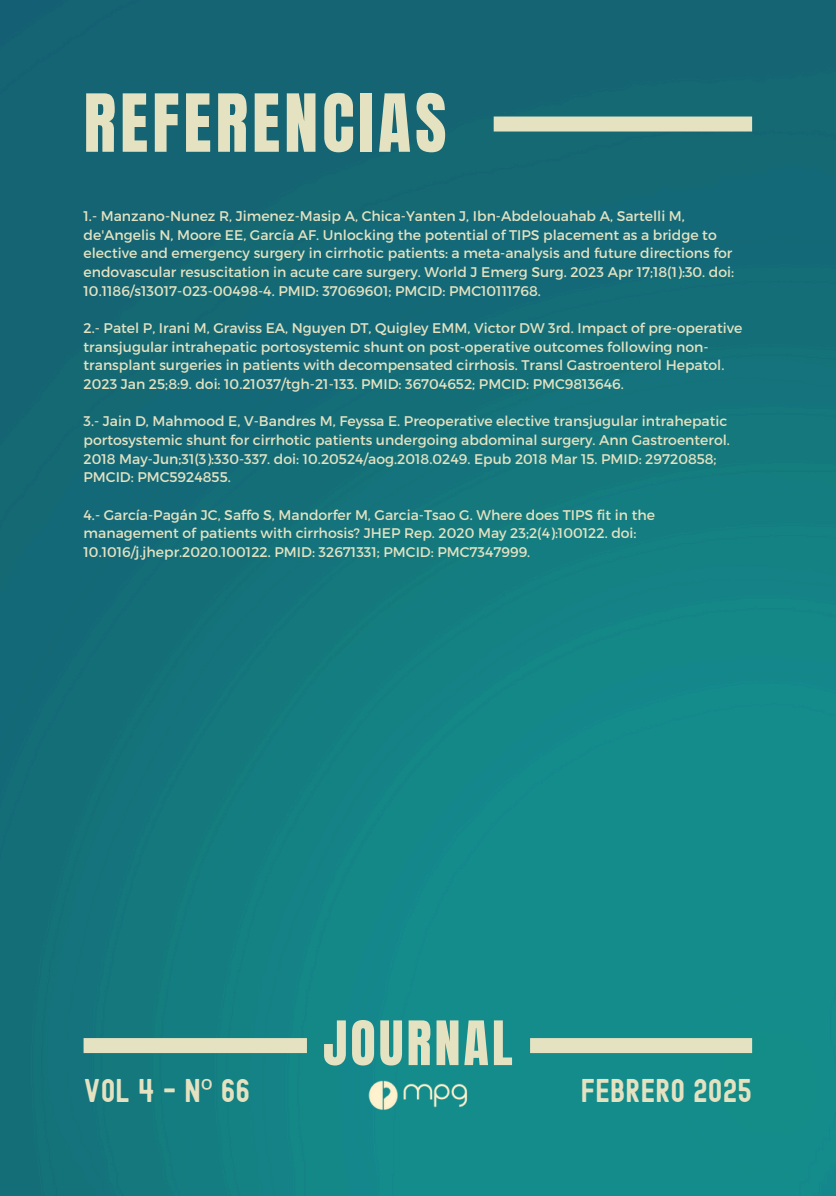
<style>
.page{position:relative;width:836px;height:1196px;background:#fff}
.page>*{position:absolute;margin:0;border:0;box-sizing:border-box;transform-origin:0 0}
.t1{font:68px "Anton";letter-spacing:.06em;color:#e4e2c1}
.t2{font:52px "Anton";letter-spacing:.06em;color:#e4e2c1}
.t3{font:32px "Edmund";color:#e4e2c1}
.t4{font:14px/18.6px "Montserrat";color:#e4e2c1}
.s1{font-family:"Noto Sans"}
</style>
<div class="page">
<img style="left:0;top:0;width:836px;height:1195px">
<div style="left:84px;top:1038px;width:223px;height:15px;background:#e4e2c1"></div>
<div style="left:530px;top:1038px;width:222px;height:15px;background:#e4e2c1"></div>
<div style="left:493px;top:116px;width:259px;height:15px;background:#e4e2c1"></div>
<img style="left:367px;top:1079px;width:101px;height:33px">
<p class="t1" style="left:84px;top:74px;width:364px">REFERENCIAS</p>
<p class="t4" style="left:84px;top:206px;width:652px">1.- Manzano-Nunez R, Jimenez-Masip A, Chica-Yanten J, Ibn-Abdelouahab A, Sartelli M, de'Angelis N, Moore EE, García AF. Unlocking the potential of TIPS placement as a bridge to elective and emergency surgery in cirrhotic patients: a meta-analysis and future directions for endovascular resuscitation in acute care surgery. World J Emerg Surg. 2023 Apr 17;18(1):30. doi:<br>10.1186/s13017-023-00498-4. PMID: 37069601; PMCID: PMC10111768.</p>
<p class="t4" style="left:84px;top:318px;width:660px">2.- Patel P, Irani M, Graviss EA, Nguyen DT, Quigley EMM, Victor DW 3rd. Impact of pre-operative transjugular intrahepatic portosystemic shunt on post-operative outcomes following non&shy;transplant surgeries in patients with decompensated cirrhosis. Transl Gastroenterol Hepatol.<br>2023 Jan 25;8:9. doi: 10.21037/tgh-21-133. PMID: 36704652; PMCID: PMC9813646.</p>
<p class="t4" style="left:84px;top:411px;width:647px">3.- Jain D, Mahmood E, V-Bandres M, Feyssa E. Preoperative elective transjugular intrahepatic portosystemic shunt for cirrhotic patients undergoing abdominal surgery. Ann Gastroenterol.<br>2018 May-Jun;31(3):330-337. doi: 10.20524/aog.2018.0249. Epub 2018 Mar 15. PMID: 29720858; PMCID: PMC5924855.</p>
<p class="t4" style="left:84px;top:505px;width:573px">4.- García-Pagán JC, Saffo S, Mandorfer M, Garcia-Tsao G. Where does TIPS fit in the management of patients with cirrhosis? JHEP Rep. 2020 May 23;2(4):100122. doi:<br>10.1016/j.jhepr.2020.100122. PMID: 32671331; PMCID: PMC7347999.</p>
<h1 class="t2" style="left:323px;top:1005px;width:191px">JOURNAL</h1>
<p class="t3" style="left:84px;top:1076px;width:168px">VOL 4 - N<span class="s1">º</span> 66</p>
<h3 class="t3" style="left:580px;top:1076px;width:173px">FEBRERO 2025</h3>
</div>
